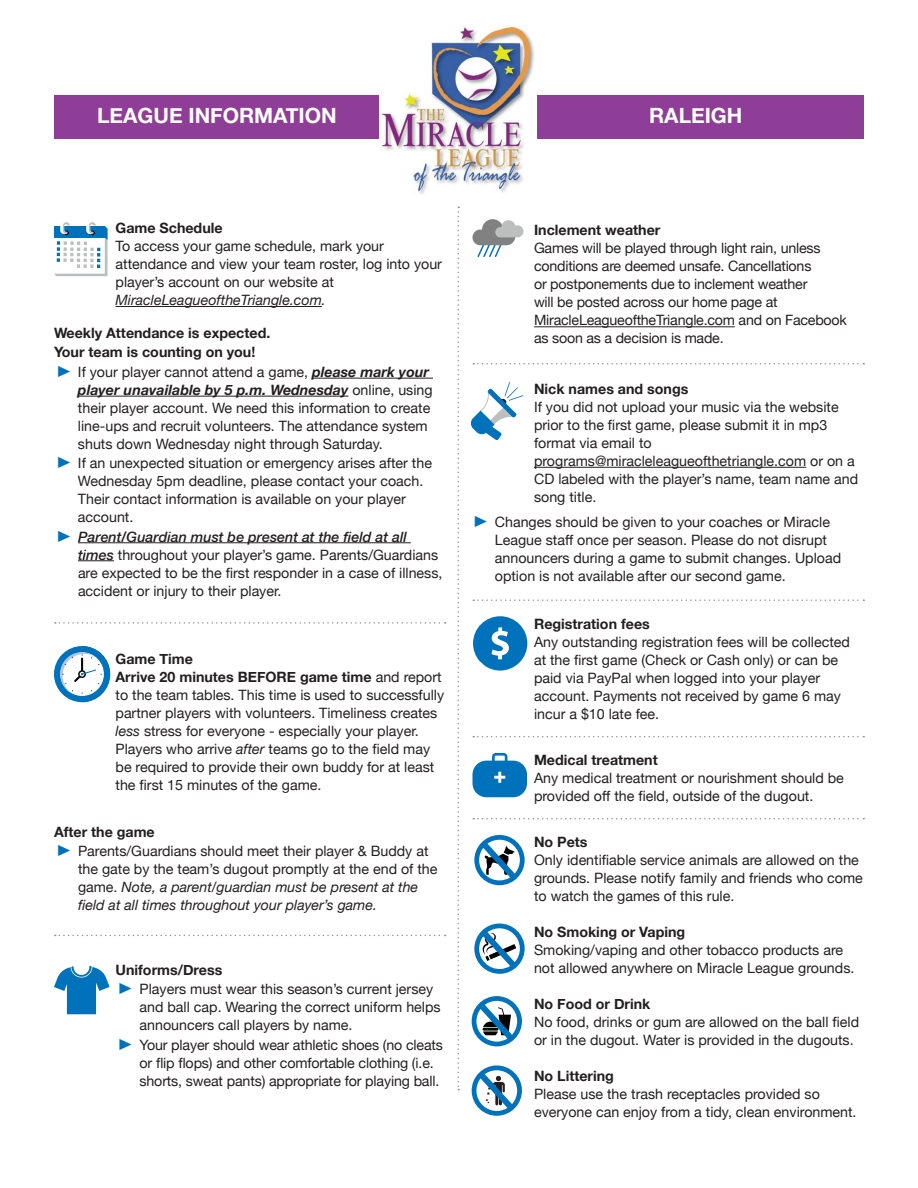
<style>
.page{position:relative;width:918px;height:1188px;background:#fff}
.page>*{position:absolute;margin:0;border:0;box-sizing:border-box;transform-origin:0 0}
.t1{font:700 21px "Helvetica Neue";color:#fff}
.t2{font:14.25px/18px "Helvetica Neue";color:#231f20}
.t3{font:700 14.25px/19.5px "Helvetica Neue";color:#231f20}
.t4{font:italic 14.25px "Helvetica Neue";color:#231f20}
.s1{font-weight:700;font-style:italic}
.s2{font-weight:500;font-style:italic}
.s3{font-weight:700}
.s4{font-style:italic}
</style>
<div class="page">
<div style="left:54px;top:95px;width:810px;height:43px;background:#8f3e97"></div>
<svg style="left:458px;top:207px;width:1px;height:883px"></svg>
<hr style="left:116px;top:306px;width:206px;height:1px;background:#231f20">
<svg style="left:471px;top:996px;width:51px;height:51px"></svg>
<svg style="left:471px;top:1065px;width:51px;height:51px"></svg>
<svg style="left:474px;top:835px;width:51px;height:51px"></svg>
<svg style="left:474px;top:923px;width:51px;height:51px"></svg>
<hr style="left:312px;top:378px;width:121px;height:1px;background:#231f20">
<hr style="left:78px;top:396px;width:270px;height:1px;background:#231f20">
<hr style="left:78px;top:542px;width:333px;height:1px;background:#231f20">
<hr style="left:78px;top:560px;width:36px;height:1px;background:#231f20">
<svg style="left:54px;top:222px;width:54px;height:54px"></svg>
<hr style="left:534px;top:326px;width:201px;height:1px;background:#231f20">
<svg style="left:473px;top:219px;width:50px;height:38px"></svg>
<div style="left:54px;top:646px;width:56px;height:56px;background:#0072bc;border-radius:50%"></div>
<svg style="left:60px;top:646px;width:50px;height:56px"></svg>
<svg style="left:55px;top:622px;width:391px;height:2px"></svg>
<svg style="left:473px;top:363px;width:391px;height:1px"></svg>
<svg style="left:473px;top:736px;width:391px;height:1px"></svg>
<svg style="left:473px;top:599px;width:391px;height:2px"></svg>
<svg style="left:473px;top:818px;width:391px;height:1px"></svg>
<svg style="left:55px;top:935px;width:391px;height:1px"></svg>
<svg style="left:473px;top:616px;width:54px;height:55px"></svg>
<hr style="left:534px;top:467px;width:272px;height:1px;background:#231f20">
<svg style="left:471px;top:382px;width:52px;height:58px"></svg>
<div style="left:472px;top:761px;width:55px;height:36px;background:#0072bc;border-radius:14px"></div>
<svg style="left:492px;top:753px;width:15px;height:30px"></svg>
<svg style="left:54px;top:966px;width:56px;height:48px"></svg>
<img style="left:380px;top:26px;width:157px;height:168px">
<h1 class="t1" style="left:97px;top:99px;width:241px">LEAGUE INFORMATION</h1>
<p class="t3" style="left:116px;top:219px;width:109px">Game Schedule</p>
<p class="t2" style="left:116px;top:238px;width:328px">To access your game schedule, mark your attendance and view your team roster, log into your player’s account on our website at</p>
<p class="t4" style="left:116px;top:290px;width:212px">MiracleLeagueoftheTriangle.com.</p>
<p class="t3" style="left:54px;top:323px;width:218px">Weekly Attendance is expected.<br>Your team is counting on you!</p>
<p class="t2" style="left:78px;top:363px;width:356px">If your player cannot attend a game, <span class="s1">please mark your player unavailable by 5 p.m. Wednesday</span> online, using their player account. We need this information to create line-ups and recruit volunteers. The attendance system shuts down Wednesday night through Saturday.</p>
<p class="t2" style="left:78px;top:455px;width:356px">If an unexpected situation or emergency arises after the Wednesday 5pm deadline, please contact your coach.<br>Their contact information is available on your player account.</p>
<p class="t2" style="left:78px;top:528px;width:366px"><span class="s2">Parent/Guardian must be present at the field at all times</span> throughout your player’s game. Parents/Guardians are expected to be the first responder in a case of illness, accident or injury to their player.</p>
<p class="t2" style="left:116px;top:650px;width:330px"><span class="s3">Game Time<br>Arrive 20 minutes BEFORE game time</span> and report to the team tables. This time is used to successfully partner players with volunteers. Timeliness creates <span class="s4">less</span> stress for everyone - especially your player.<br>Players who arrive <span class="s4">after</span> teams go to the field may be required to provide their own buddy for at least the first 15 minutes of the game.</p>
<p class="t3" style="left:54px;top:822px;width:102px">After the game</p>
<p class="t2" style="left:78px;top:843px;width:361px">Parents/Guardians should meet their player &amp; Buddy at the gate by the team’s dugout promptly at the end of the game. <span class="s4">Note, a parent/guardian must be present at the field at all times throughout your player’s game.</span></p>
<p class="t3" style="left:116px;top:960px;width:108px">Uniforms/Dress</p>
<p class="t2" style="left:140px;top:981px;width:303px">Players must wear this season’s current jersey and ball cap. Wearing the correct uniform helps announcers call players by name.</p>
<p class="t2" style="left:140px;top:1036px;width:305px">Your player should wear athletic shoes (no cleats or flip flops) and other comfortable clothing (i.e. shorts, sweat pants) appropriate for playing ball.</p>
<h1 class="t1" style="left:649px;top:99px;width:95px">RALEIGH</h1>
<p class="t3" style="left:534px;top:221px;width:128px">Inclement weather</p>
<p class="t2" style="left:534px;top:240px;width:314px">Games will be played through light rain, unless conditions are deemed unsafe. Cancellations<br>or postponements due to inclement weather<br>will be posted across our home page at MiracleLeagueoftheTriangle.com and on Facebook as soon as a decision is made.</p>
<p class="t3" style="left:534px;top:379px;width:156px">Nick names and songs</p>
<p class="t2" style="left:534px;top:399px;width:326px">If you did not upload your music via the website prior to the first game, please submit it in mp3 format via email to programs@miracleleagueofthetriangle.com or on a CD labeled with the player’s name, team name and song title.</p>
<p class="t2" style="left:495px;top:514px;width:348px">Changes should be given to your coaches or Miracle League staff once per season. Please do not disrupt announcers during a game to submit changes. Upload option is not available after our second game.</p>
<p class="t3" style="left:534px;top:614px;width:117px">Registration fees</p>
<p class="t2" style="left:534px;top:634px;width:317px">Any outstanding registration fees will be collected at the first game (Check or Cash only) or can be paid via PayPal when logged into your player account. Payments not received by game 6 may incur a $10 late fee.</p>
<p class="t3" style="left:534px;top:751px;width:125px">Medical treatment</p>
<p class="t2" style="left:534px;top:770px;width:311px">Any medical treatment or nourishment should be provided off the field, outside of the dugout.</p>
<p class="t3" style="left:534px;top:833px;width:55px">No Pets</p>
<p class="t2" style="left:534px;top:852px;width:330px">Only identifiable service animals are allowed on the grounds. Please notify family and friends who come to watch the games of this rule.</p>
<p class="t3" style="left:534px;top:923px;width:153px">No Smoking or Vaping</p>
<p class="t2" style="left:534px;top:942px;width:322px">Smoking/vaping and other tobacco products are not allowed anywhere on Miracle League grounds.</p>
<p class="t3" style="left:534px;top:995px;width:118px">No Food or Drink</p>
<p class="t2" style="left:534px;top:1014px;width:327px">No food, drinks or gum are allowed on the ball field or in the dugout. Water is provided in the dugouts.</p>
<p class="t3" style="left:534px;top:1066px;width:81px">No Littering</p>
<p class="t2" style="left:534px;top:1086px;width:324px">Please use the trash receptacles provided so everyone can enjoy from a tidy, clean environment.</p>
</div>
